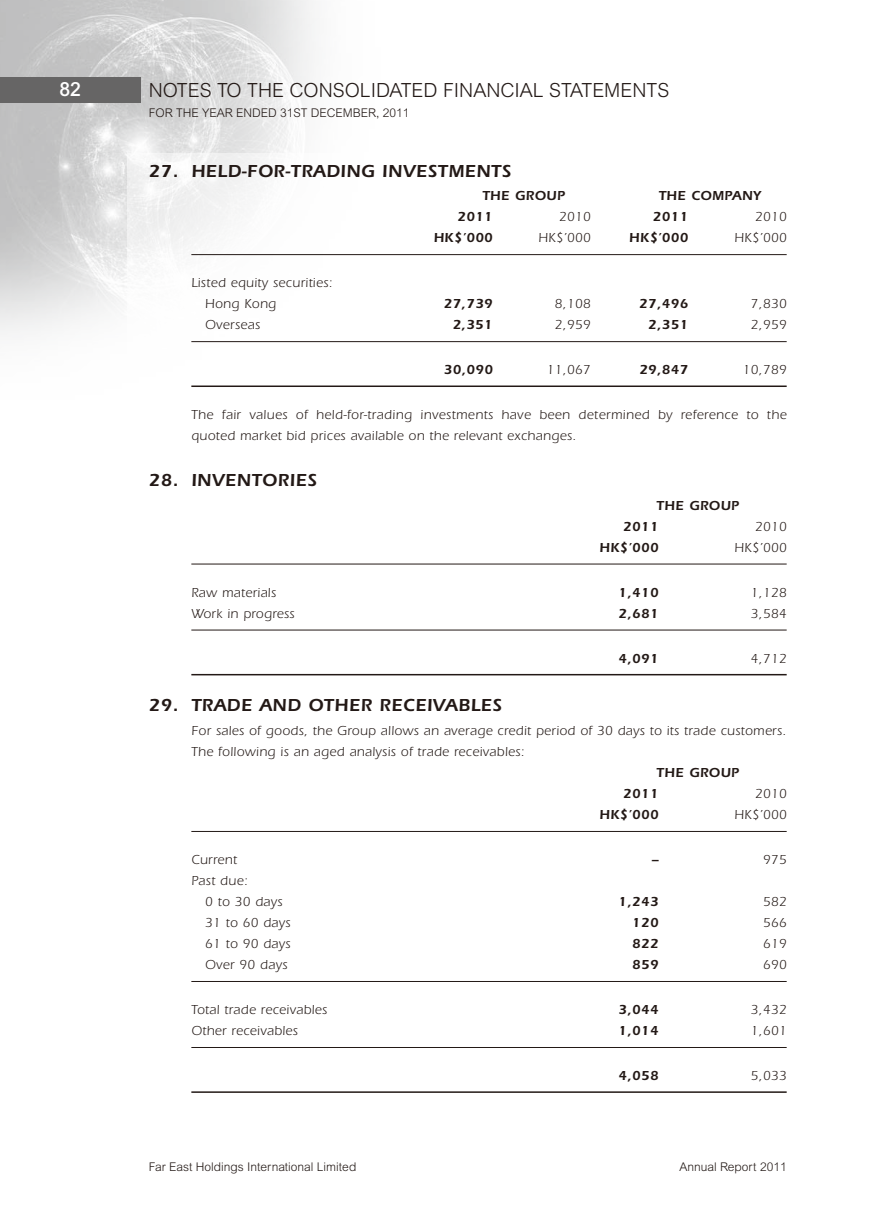
<style>
.page{position:relative;width:893px;height:1212px;background:#fff}
.page>*{position:absolute;margin:0;border:0;box-sizing:border-box;transform-origin:0 0}
.t1{font:300 19.5px "Arial MT Std";color:#231916}
.t2{font:500 19.5px "Arial MT Std";color:#fff}
.t3{font:600 18px "ITC Eras Std";letter-spacing:.03em;color:#231916}
.t4{font:13.5px/21px "ITC Eras Std";letter-spacing:.03em;color:#231916}
.t5{font:600 13.5px/21px "ITC Eras Std";letter-spacing:.03em;color:#231916}
.t6{font:300 12px "Arial MT Std";color:#231916}
</style>
<div class="page">
<img style="left:0;top:0;width:315px;height:335px">
<div style="left:128px;top:153px;width:765px;height:982px;background:#fff"></div>
<div style="left:0;top:77px;width:140px;height:25px;background:#666565"></div>
<hr style="left:191px;top:254px;width:596px;height:1px;background:#231916">
<hr style="left:191px;top:341px;width:596px;height:1px;background:#231916">
<hr style="left:191px;top:385px;width:596px;height:2px;background:#231916">
<hr style="left:191px;top:564px;width:596px;height:1px;background:#231916">
<hr style="left:191px;top:630px;width:596px;height:1px;background:#231916">
<hr style="left:191px;top:674px;width:596px;height:1px;background:#231916">
<hr style="left:191px;top:831px;width:596px;height:1px;background:#231916">
<hr style="left:191px;top:981px;width:596px;height:1px;background:#231916">
<hr style="left:191px;top:1047px;width:596px;height:1px;background:#231916">
<hr style="left:191px;top:1091px;width:596px;height:2px;background:#231916">
<h1 class="t2" style="left:59px;top:78px;width:23px">82</h1>
<h1 class="t1" style="left:149px;top:79px;width:522px">NOTES TO THE CONSOLIDATED FINANCIAL STATEMENTS</h1>
<p class="t6" style="left:149px;top:106px;width:262px">FOR THE YEAR ENDED 31ST DECEMBER, 2011</p>
<h2 class="t3" style="left:149px;top:160px;width:364px">27. HELD-FOR-TRADING INVESTMENTS</h2>
<p class="t5" style="left:482px;top:185px;width:84px">THE GROUP</p>
<p class="t5" style="left:659px;top:185px;width:104px">THE COMPANY</p>
<p class="t5" style="left:457px;top:206px;width:37px">2011</p>
<p class="t4" style="left:559px;top:206px;width:33px">2010</p>
<p class="t5" style="left:653px;top:206px;width:37px">2011</p>
<p class="t4" style="left:755px;top:206px;width:33px">2010</p>
<p class="t5" style="left:434px;top:227px;width:61px">HK$’000</p>
<p class="t4" style="left:539px;top:227px;width:54px">HK$’000</p>
<p class="t5" style="left:629px;top:227px;width:61px">HK$’000</p>
<p class="t4" style="left:735px;top:227px;width:54px">HK$’000</p>
<p class="t4" style="left:205px;top:272px;width:129px;text-indent:-14px">Listed equity securities:<br>Hong Kong</p>
<p class="t5" style="left:444px;top:293px;width:51px">27,739</p>
<p class="t4" style="left:555px;top:293px;width:37px">8,108</p>
<p class="t5" style="left:639px;top:293px;width:51px">27,496</p>
<p class="t4" style="left:751px;top:293px;width:37px">7,830</p>
<p class="t4" style="left:205px;top:314px;width:56px">Overseas</p>
<p class="t5" style="left:453px;top:314px;width:42px">2,351</p>
<p class="t4" style="left:555px;top:314px;width:37px">2,959</p>
<p class="t5" style="left:648px;top:314px;width:42px">2,351</p>
<p class="t4" style="left:751px;top:314px;width:37px">2,959</p>
<p class="t5" style="left:444px;top:359px;width:51px">30,090</p>
<p class="t4" style="left:547px;top:359px;width:45px">11,067</p>
<p class="t5" style="left:639px;top:359px;width:51px">29,847</p>
<p class="t4" style="left:743px;top:359px;width:45px">10,789</p>
<p class="t4" style="left:191px;top:404px;width:597px">The fair values of held-for-trading investments have been determined by reference to the quoted market bid prices available on the relevant exchanges.</p>
<h2 class="t3" style="left:149px;top:470px;width:169px">28. INVENTORIES</h2>
<p class="t5" style="left:623px;top:495px;width:117px;text-indent:33px">THE GROUP<br>2011</p>
<p class="t4" style="left:755px;top:516px;width:33px">2010</p>
<p class="t5" style="left:599px;top:537px;width:61px">HK$’000</p>
<p class="t4" style="left:735px;top:537px;width:54px">HK$’000</p>
<p class="t4" style="left:191px;top:582px;width:86px">Raw materials</p>
<p class="t5" style="left:618px;top:582px;width:42px">1,410</p>
<p class="t4" style="left:751px;top:582px;width:37px">1,128</p>
<p class="t4" style="left:191px;top:603px;width:105px">Work in progress</p>
<p class="t5" style="left:618px;top:603px;width:42px">2,681</p>
<p class="t4" style="left:751px;top:603px;width:37px">3,584</p>
<p class="t5" style="left:618px;top:648px;width:42px">4,091</p>
<p class="t4" style="left:751px;top:648px;width:37px">4,712</p>
<h2 class="t3" style="left:149px;top:695px;width:355px">29. TRADE AND OTHER RECEIVABLES</h2>
<p class="t4" style="left:191px;top:720px;width:596px">For sales of goods, the Group allows an average credit period of 30 days to its trade customers.<br>The following is an aged analysis of trade receivables:</p>
<p class="t5" style="left:623px;top:762px;width:117px;text-indent:33px">THE GROUP<br>2011</p>
<p class="t4" style="left:755px;top:783px;width:33px">2010</p>
<p class="t5" style="left:599px;top:804px;width:61px">HK$’000</p>
<p class="t4" style="left:735px;top:804px;width:54px">HK$’000</p>
<p class="t4" style="left:191px;top:849px;width:47px">Current</p>
<p class="t5" style="left:652px;top:849px;width:8px">–</p>
<p class="t4" style="left:763px;top:849px;width:25px">975</p>
<p class="t4" style="left:205px;top:870px;width:79px;text-indent:-14px">Past due:<br>0 to 30 days</p>
<p class="t5" style="left:618px;top:891px;width:42px">1,243</p>
<p class="t4" style="left:763px;top:891px;width:25px">582</p>
<p class="t4" style="left:205px;top:912px;width:87px">31 to 60 days</p>
<p class="t5" style="left:632px;top:912px;width:28px">120</p>
<p class="t4" style="left:763px;top:912px;width:25px">566</p>
<p class="t4" style="left:205px;top:933px;width:87px">61 to 90 days</p>
<p class="t5" style="left:632px;top:933px;width:28px">822</p>
<p class="t4" style="left:763px;top:933px;width:25px">619</p>
<p class="t4" style="left:205px;top:954px;width:84px">Over 90 days</p>
<p class="t5" style="left:632px;top:954px;width:28px">859</p>
<p class="t4" style="left:763px;top:954px;width:25px">690</p>
<p class="t4" style="left:191px;top:999px;width:137px">Total trade receivables</p>
<p class="t5" style="left:618px;top:999px;width:42px">3,044</p>
<p class="t4" style="left:751px;top:999px;width:37px">3,432</p>
<p class="t4" style="left:191px;top:1020px;width:108px">Other receivables</p>
<p class="t5" style="left:618px;top:1020px;width:42px">1,014</p>
<p class="t4" style="left:751px;top:1020px;width:37px">1,601</p>
<p class="t5" style="left:618px;top:1065px;width:42px">4,058</p>
<p class="t4" style="left:751px;top:1065px;width:37px">5,033</p>
<p class="t6" style="left:149px;top:1160px;width:209px">Far East Holdings International Limited</p>
<p class="t6" style="left:679px;top:1160px;width:109px">Annual Report 2011</p>
</div>
